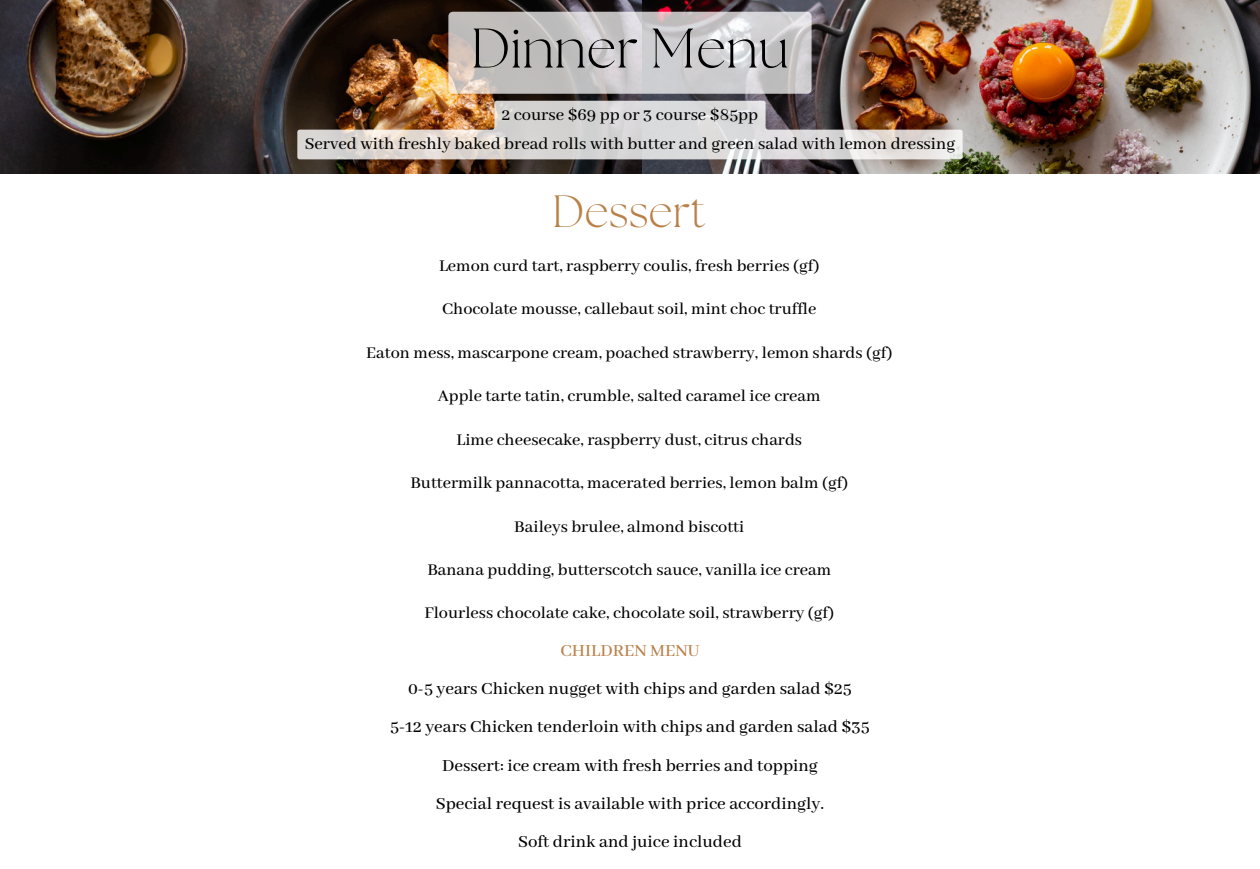
<style>
.page{position:relative;width:1260px;height:869px;background:#fff}
.page>*{position:absolute;margin:0;border:0;box-sizing:border-box;transform-origin:0 0}
.t1{font:300 55.56px "The Seasons";color:#000}
.t2{font:300 45.06px "The Seasons";color:#b9814a}
.t3{font:500 18.81px "Abhaya Libre";color:#000}
.t4{font:500 18.81px "Abhaya Libre";color:#b9814a}
.t5{font:500 18.55px "Abhaya Libre";color:#000}
.t6{font:500 18.2px "Abhaya Libre";color:#000}
</style>
<div class="page">
<img style="left:641px;top:0;width:619px;height:174px">
<img style="left:0;top:0;width:641px;height:174px">
<div style="left:448px;top:12px;width:364px;height:82px;background:#fff;border-radius:5px;opacity:.73"></div>
<img style="left:297px;top:101px;width:666px;height:58px">
<p class="t1" style="left:471px;top:23px;width:320px">Dinner Menu</p>
<p class="t5" style="left:502px;top:105px;width:258px">2 course $69 pp or 3 course $85pp</p>
<p class="t5" style="left:305px;top:133px;width:652px">Served with freshly baked bread rolls with butter and green salad with lemon dressing</p>
<p class="t2" style="left:552px;top:191px;width:155px">Dessert</p>
<h1 class="t6" style="left:439px;top:255px;width:382px">Lemon curd tart, raspberry coulis, fresh berries (gf)</h1>
<p class="t6" style="left:442px;top:299px;width:376px">Chocolate mousse, callebaut soil, mint choc truffle</p>
<p class="t6" style="left:366px;top:342px;width:528px">Eaton mess, mascarpone cream, poached strawberry, lemon shards (gf)</p>
<h1 class="t6" style="left:438px;top:386px;width:384px">Apple tarte tatin, crumble, salted caramel ice cream</h1>
<p class="t6" style="left:457px;top:429px;width:347px">Lime cheesecake, raspberry dust, citrus chards</p>
<p class="t6" style="left:410px;top:472px;width:439px">Buttermilk pannacotta, macerated berries, lemon balm (gf)</p>
<h2 class="t6" style="left:514px;top:516px;width:232px">Baileys brulee, almond biscotti</h2>
<p class="t6" style="left:427px;top:559px;width:405px">Banana pudding, butterscotch sauce, vanilla ice cream</p>
<p class="t6" style="left:425px;top:603px;width:411px">Flourless chocolate cake, chocolate soil, strawberry (gf)</p>
<p class="t4" style="left:561px;top:640px;width:140px">CHILDREN MENU</p>
<p class="t3" style="left:408px;top:678px;width:445px">0-5 years Chicken nugget with chips and garden salad $25</p>
<p class="t3" style="left:390px;top:716px;width:481px">5-12 years Chicken tenderloin with chips and garden salad $35</p>
<p class="t3" style="left:442px;top:754px;width:377px">Dessert: ice cream with fresh berries and topping</p>
<p class="t3" style="left:436px;top:792px;width:390px">Special request is available with price accordingly.</p>
<h3 class="t3" style="left:518px;top:830px;width:225px">Soft drink and juice included</h3>
</div>
